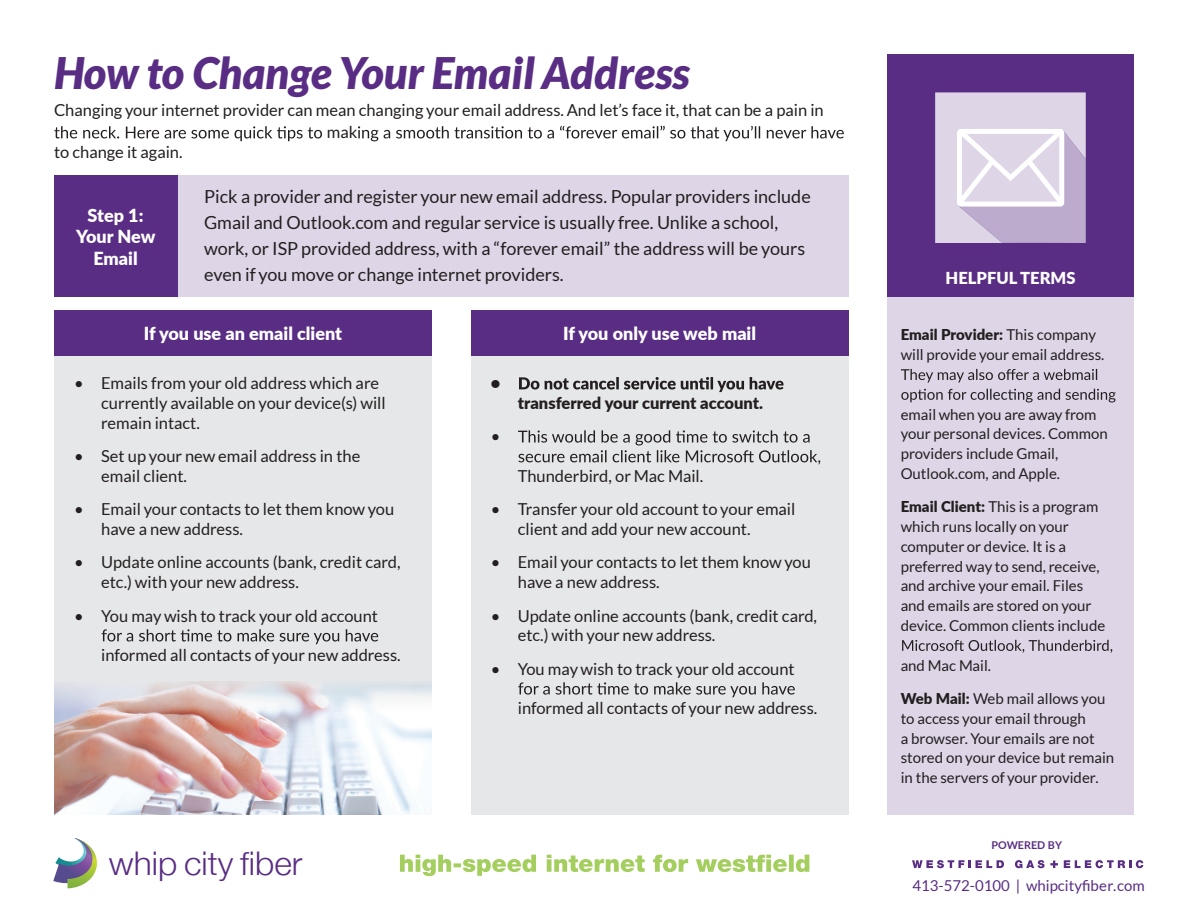
<style>
.page{position:relative;width:1188px;height:918px;background:#fff}
.page>*{position:absolute;margin:0;border:0;box-sizing:border-box;transform-origin:0 0}
.t1{font:italic 900 43.5px "Lato";color:#592d84}
.t2{font:300 32.55px "Helvetica Neue";color:#592d84}
.t3{font:18px/25.8px "Lato";color:#231f20}
.t4{font:900 18px/21.6px "Lato";color:#fff;text-align:center}
.t5{font:16.5px/19.8px "Lato";color:#231f20}
.t6{font:900 16.5px "Lato";color:#231f20}
.t7{font:900 16.5px "Lato";color:#fff}
.t8{font:15px/19.8px "Lato";color:#231f20}
.t9{font:15px "Lato";color:#592d84}
.t10{font:700 10.8px "Lato";color:#592d84}
.s1{font-weight:900}
.s2{color:#592d83}
</style>
<div class="page">
<div style="left:887px;top:54px;width:247px;height:243px;background:#592d84"></div>
<svg style="left:1015px;top:860px;width:43px;height:8px"></svg>
<svg style="left:912px;top:860px;width:92px;height:8px"></svg>
<svg style="left:1064px;top:860px;width:79px;height:8px"></svg>
<svg style="left:53px;top:838px;width:44px;height:50px"></svg>
<svg style="left:54px;top:126px;width:268px;height:15px"></svg>
<svg style="left:358px;top:126px;width:486px;height:15px"></svg>
<div style="left:54px;top:356px;width:378px;height:458px;background:#e6e7e9"></div>
<svg style="left:102px;top:629px;width:276px;height:15px"></svg>
<div style="left:471px;top:356px;width:378px;height:458px;background:#e6e7e9"></div>
<svg style="left:519px;top:377px;width:265px;height:15px"></svg>
<svg style="left:518px;top:430px;width:302px;height:35px"></svg>
<svg style="left:518px;top:682px;width:277px;height:15px"></svg>
<div style="left:887px;top:297px;width:247px;height:517px;background:#ded5e6"></div>
<svg style="left:901px;top:369px;width:196px;height:14px"></svg>
<svg style="left:901px;top:389px;width:215px;height:13px"></svg>
<svg style="left:902px;top:640px;width:210px;height:13px"></svg>
<div style="left:54px;top:310px;width:378px;height:46px;background:#592d84"></div>
<div style="left:471px;top:310px;width:378px;height:46px;background:#592d84"></div>
<div style="left:54px;top:176px;width:795px;height:121px;background:#ded5e6"></div>
<div style="left:54px;top:176px;width:123px;height:121px;background:#592d84"></div>
<img style="left:54px;top:681px;width:378px;height:133px">
<svg style="left:400px;top:855px;width:409px;height:21px"></svg>
<hr style="left:1086px;top:159px;width:1px;height:84px;background:#9f94bd">
<svg style="left:935px;top:92px;width:151px;height:151px;background:#d9cfe3"></svg>
<h1 class="t1" style="left:54px;top:48px;width:637px">How to ChangeYour Email Address</h1>
<p class="t5" style="left:327px;top:98px;width:498px;line-height:22.8px;text-indent:-273px">Changing your internet provider can mean changing your email address. And let’s face it, that can be a pain in mak</p>
<p class="t5" style="left:54px;top:142px;width:130px">to change it again.</p>
<p class="t4" style="left:76px;top:204px;width:81px">Step 1:<br>Your New<br>Email</p>
<p class="t3" style="left:204px;top:184px;width:608px">Pick a provider and register your new email address. Popular providers include Gmail and Outlook.com and regular service is usually free. Unlike a school, work, or ISP provided address, with a “forever email” the address will be yours even if you move or change internet providers.</p>
<p class="t4" style="left:144px;top:322px;width:200px">If you use an email client</p>
<p class="t4" style="left:563px;top:322px;width:194px">If you only use web mail</p>
<p class="t5" style="left:101px;top:373px;width:286px;text-indent:-27px">• Emails from your old address which are currently available on your device(s) will remain intact.</p>
<p class="t5" style="left:101px;top:446px;width:261px;text-indent:-27px">• Set up your new email address in the email client.</p>
<p class="t5" style="left:101px;top:499px;width:295px;text-indent:-27px">• Email your contacts to let them knowyou have a new address.</p>
<p class="t5" style="left:101px;top:553px;width:301px;text-indent:-27px">• Update online accounts (bank, credit card, etc.) with your new address.</p>
<p class="t5" style="left:74px;top:606px;width:305px">• You maywish to track your old account</p>
<p class="t5" style="left:101px;top:645px;width:301px">informed all contacts of your new address.</p>
<h2 class="t2" style="left:109px;top:838px;width:195px">whip city fiber</h2>
<p class="t6" style="left:491px;top:371px;width:11px">•</p>
<p class="t5" style="left:491px;top:427px;width:11px">•</p>
<p class="t6" style="left:518px;top:391px;width:247px">transferred your current account.</p>
<p class="t5" style="left:518px;top:466px;width:187px">Thunderbird, or Mac Mail.</p>
<p class="t5" style="left:518px;top:499px;width:279px;text-indent:-27px">• Transfer your old account to your email client and add your new account.</p>
<p class="t5" style="left:518px;top:553px;width:295px;text-indent:-27px">• Email your contacts to let them knowyou have a new address.</p>
<p class="t5" style="left:518px;top:606px;width:301px;text-indent:-27px">• Update online accounts (bank, credit card, etc.) with your new address.</p>
<p class="t5" style="left:491px;top:659px;width:305px">• You maywish to track your old account</p>
<p class="t5" style="left:518px;top:698px;width:301px">informed all contacts of your new address.</p>
<p class="t7" style="left:946px;top:265px;width:131px">HELPFUL TERMS</p>
<p class="t8" style="left:901px;top:325px;width:205px"><span class="s1">Email Provider:</span> This company will provide your email address.</p>
<p class="t8" style="left:901px;top:404px;width:209px">email when you are away from your personal devices. Common providers include Gmail,<br>Outlook.com, and Apple.</p>
<p class="t8" style="left:901px;top:497px;width:206px"><span class="s1">Email Client:</span> This is a program which runs locally on your computer or device. It is a preferred way to send, receive, and archive your email. Files and emails are stored on your device. Common clients include</p>
<p class="t8" style="left:901px;top:655px;width:92px">and Mac Mail.</p>
<p class="t8" style="left:901px;top:689px;width:215px"><span class="s1">Web Mail:</span> Web mail allows you to access your email through<br>a browser.Your emails are not stored on your device but remain in the servers of your provider.</p>
<p class="t10" style="left:991px;top:837px;width:72px">POWERED BY</p>
<p class="t9" style="left:913px;top:877px;width:234px">413-572-0100 | whipcityfibe<span class="s2">r.</span>com</p>
</div>
